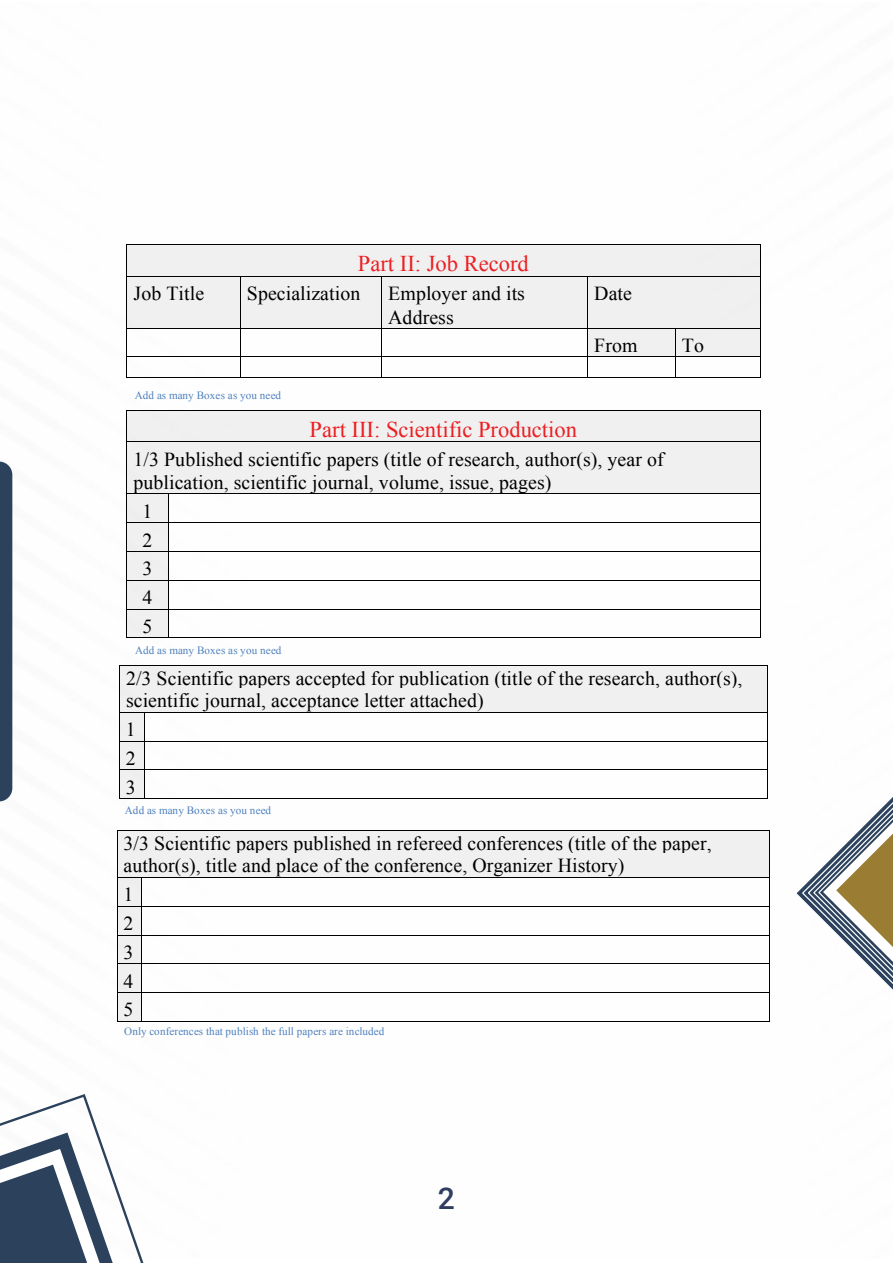
<style>
.page{position:relative;width:893px;height:1263px;background:#fff}
.page>*{position:absolute;margin:0;border:0;box-sizing:border-box;transform-origin:0 0}
.t1{font:500 30px "Roboto";color:#2f3e60}
.t2{font:22.5px "Times New Roman";color:#ed2024}
.t3{font:19.8px/28.8px "Times New Roman";letter-spacing:.005em;color:#000}
.t4{font:11.1px "Times New Roman";letter-spacing:.015em;color:#4e81be}
</style>
<div class="page">
<div style="left:0;top:461px;width:12px;height:340px;background:#2c425c"></div>
<svg style="left:796px;top:797px;width:97px;height:193px"></svg>
<svg style="left:0;top:1094px;width:144px;height:169px"></svg>
<div style="left:127px;top:245px;width:632px;height:31px;background:#f1f1f1"></div>
<hr style="left:127px;top:244px;width:633px;height:1px;background:#000">
<hr style="left:127px;top:245px;width:1px;height:31px;background:#000">
<hr style="left:760px;top:245px;width:1px;height:31px;background:#000">
<div style="left:588px;top:277px;width:171px;height:51px;background:#f1f1f1"></div>
<div style="left:382px;top:277px;width:205px;height:51px;background:#f1f1f1"></div>
<div style="left:241px;top:277px;width:140px;height:51px;background:#f1f1f1"></div>
<div style="left:127px;top:277px;width:113px;height:51px;background:#f1f1f1"></div>
<hr style="left:127px;top:276px;width:113px;height:1px;background:#000">
<hr style="left:241px;top:276px;width:140px;height:1px;background:#000">
<hr style="left:382px;top:276px;width:205px;height:1px;background:#000">
<hr style="left:588px;top:276px;width:172px;height:1px;background:#000">
<hr style="left:127px;top:277px;width:1px;height:51px;background:#000">
<hr style="left:240px;top:277px;width:1px;height:51px;background:#000">
<hr style="left:381px;top:277px;width:1px;height:51px;background:#000">
<hr style="left:587px;top:277px;width:1px;height:51px;background:#000">
<hr style="left:760px;top:277px;width:1px;height:51px;background:#000">
<div style="left:675px;top:328px;width:84px;height:29px;background:#f1f1f1"></div>
<div style="left:588px;top:328px;width:87px;height:29px;background:#f1f1f1"></div>
<hr style="left:127px;top:328px;width:113px;height:1px;background:#000">
<hr style="left:241px;top:328px;width:140px;height:1px;background:#000">
<hr style="left:382px;top:328px;width:205px;height:1px;background:#000">
<hr style="left:588px;top:328px;width:87px;height:1px;background:#000">
<hr style="left:676px;top:328px;width:84px;height:1px;background:#000">
<hr style="left:127px;top:357px;width:113px;height:1px;background:#000">
<hr style="left:241px;top:357px;width:140px;height:1px;background:#000">
<hr style="left:382px;top:357px;width:205px;height:1px;background:#000">
<hr style="left:588px;top:357px;width:87px;height:1px;background:#000">
<hr style="left:676px;top:357px;width:84px;height:1px;background:#000">
<hr style="left:127px;top:378px;width:113px;height:1px;background:#000">
<svg style="left:240px;top:328px;width:1px;height:50px"></svg>
<hr style="left:241px;top:378px;width:140px;height:1px;background:#000">
<svg style="left:381px;top:328px;width:1px;height:50px"></svg>
<hr style="left:382px;top:378px;width:205px;height:1px;background:#000">
<svg style="left:587px;top:328px;width:1px;height:50px"></svg>
<hr style="left:588px;top:378px;width:87px;height:1px;background:#000">
<svg style="left:675px;top:328px;width:1px;height:50px"></svg>
<hr style="left:676px;top:378px;width:84px;height:1px;background:#000">
<svg style="left:760px;top:328px;width:1px;height:50px"></svg>
<div style="left:127px;top:410px;width:632px;height:32px;background:#f1f1f1"></div>
<hr style="left:127px;top:410px;width:633px;height:1px;background:#000">
<hr style="left:127px;top:410px;width:1px;height:32px;background:#000">
<hr style="left:760px;top:410px;width:1px;height:32px;background:#000">
<div style="left:127px;top:442px;width:632px;height:52px;background:#f1f1f1"></div>
<hr style="left:127px;top:442px;width:633px;height:1px;background:#000">
<hr style="left:127px;top:442px;width:1px;height:52px;background:#000">
<hr style="left:760px;top:442px;width:1px;height:52px;background:#000">
<div style="left:127px;top:494px;width:41px;height:28px;background:#f1f1f1"></div>
<hr style="left:127px;top:494px;width:41px;height:1px;background:#000">
<hr style="left:169px;top:494px;width:591px;height:1px;background:#000">
<div style="left:127px;top:523px;width:41px;height:28px;background:#f1f1f1"></div>
<hr style="left:127px;top:522px;width:41px;height:1px;background:#000">
<hr style="left:169px;top:522px;width:591px;height:1px;background:#000">
<div style="left:127px;top:552px;width:41px;height:28px;background:#f1f1f1"></div>
<hr style="left:127px;top:551px;width:41px;height:1px;background:#000">
<hr style="left:169px;top:551px;width:591px;height:1px;background:#000">
<div style="left:127px;top:580px;width:41px;height:29px;background:#f1f1f1"></div>
<hr style="left:127px;top:580px;width:41px;height:1px;background:#000">
<hr style="left:169px;top:580px;width:591px;height:1px;background:#000">
<div style="left:127px;top:609px;width:41px;height:29px;background:#f1f1f1"></div>
<hr style="left:127px;top:609px;width:41px;height:1px;background:#000">
<hr style="left:169px;top:609px;width:591px;height:1px;background:#000">
<hr style="left:127px;top:638px;width:41px;height:1px;background:#000">
<svg style="left:168px;top:494px;width:1px;height:144px"></svg>
<hr style="left:169px;top:638px;width:591px;height:1px;background:#000">
<svg style="left:760px;top:494px;width:1px;height:144px"></svg>
<div style="left:120px;top:665px;width:647px;height:47px;background:#f1f1f1"></div>
<hr style="left:120px;top:665px;width:647px;height:1px;background:#000">
<hr style="left:119px;top:665px;width:1px;height:47px;background:#000">
<hr style="left:767px;top:665px;width:1px;height:47px;background:#000">
<hr style="left:144px;top:712px;width:623px;height:1px;background:#000">
<hr style="left:144px;top:741px;width:623px;height:1px;background:#000">
<hr style="left:144px;top:770px;width:623px;height:1px;background:#000">
<svg style="left:119px;top:712px;width:26px;height:87px"></svg>
<hr style="left:144px;top:798px;width:623px;height:1px;background:#000">
<svg style="left:767px;top:712px;width:1px;height:87px"></svg>
<div style="left:117px;top:831px;width:652px;height:46px;background:#f1f1f1"></div>
<hr style="left:117px;top:830px;width:653px;height:1px;background:#000">
<hr style="left:117px;top:831px;width:1px;height:46px;background:#000">
<hr style="left:770px;top:831px;width:1px;height:46px;background:#000">
<hr style="left:142px;top:877px;width:628px;height:1px;background:#000">
<hr style="left:142px;top:906px;width:628px;height:1px;background:#000">
<hr style="left:142px;top:935px;width:628px;height:1px;background:#000">
<hr style="left:142px;top:963px;width:628px;height:1px;background:#000">
<hr style="left:142px;top:992px;width:628px;height:1px;background:#000">
<svg style="left:117px;top:877px;width:25px;height:145px"></svg>
<hr style="left:142px;top:1021px;width:628px;height:1px;background:#000">
<p class="t2" style="left:358px;top:249px;width:172px">Part II: Job Record</p>
<p class="t3" style="left:388px;top:279px;width:138px">Employer and its</p>
<p class="t3" style="left:594px;top:279px;width:39px">Date</p>
<p class="t3" style="left:388px;top:302px;width:67px">Address</p>
<p class="t3" style="left:134px;top:279px;width:72px">Job Title</p>
<p class="t3" style="left:247px;top:279px;width:115px">Specialization</p>
<p class="t4" style="left:135px;top:388px;width:148px">Add as many Boxes as you need</p>
<p class="t3" style="left:594px;top:331px;width:45px">From</p>
<p class="t3" style="left:682px;top:331px;width:24px">To</p>
<p class="t2" style="left:310px;top:414px;width:269px">Part III: Scientific Production</p>
<p class="t3" style="left:134px;top:448px;width:532px;line-height:22.8px">1/3 Published scientific papers (title of research, author(s), year of publication, scientific journal, volume, issue, pages)</p>
<p class="t3" style="left:143px;top:497px;width:11px;text-align:justify">1<br>2<br>3<br>4<br>5</p>
<p class="t3" style="left:126px;top:666px;width:618px;line-height:22.8px">2/3 Scientific papers accepted for publication (title of the research, author(s), scientific journal, acceptance letter attached)</p>
<p class="t3" style="left:126px;top:715px;width:11px;text-align:justify">1<br>2<br>3</p>
<p class="t4" style="left:135px;top:642px;width:148px">Add as many Boxes as you need</p>
<p class="t4" style="left:125px;top:803px;width:148px">Add as many Boxes as you need</p>
<p class="t3" style="left:124px;top:831px;width:589px;line-height:22.8px">3/3 Scientific papers published in refereed conferences (title of the paper, author(s), title and place of the conference, Organizer History)</p>
<p class="t3" style="left:123px;top:880px;width:11px;text-align:justify">1<br>2<br>3<br>4<br>5</p>
<p class="t4" style="left:124px;top:1024px;width:262px">Only conferences that publish the full papers are included</p>
<h1 class="t1" style="left:438px;top:1177px;width:19px">2</h1>
</div>
